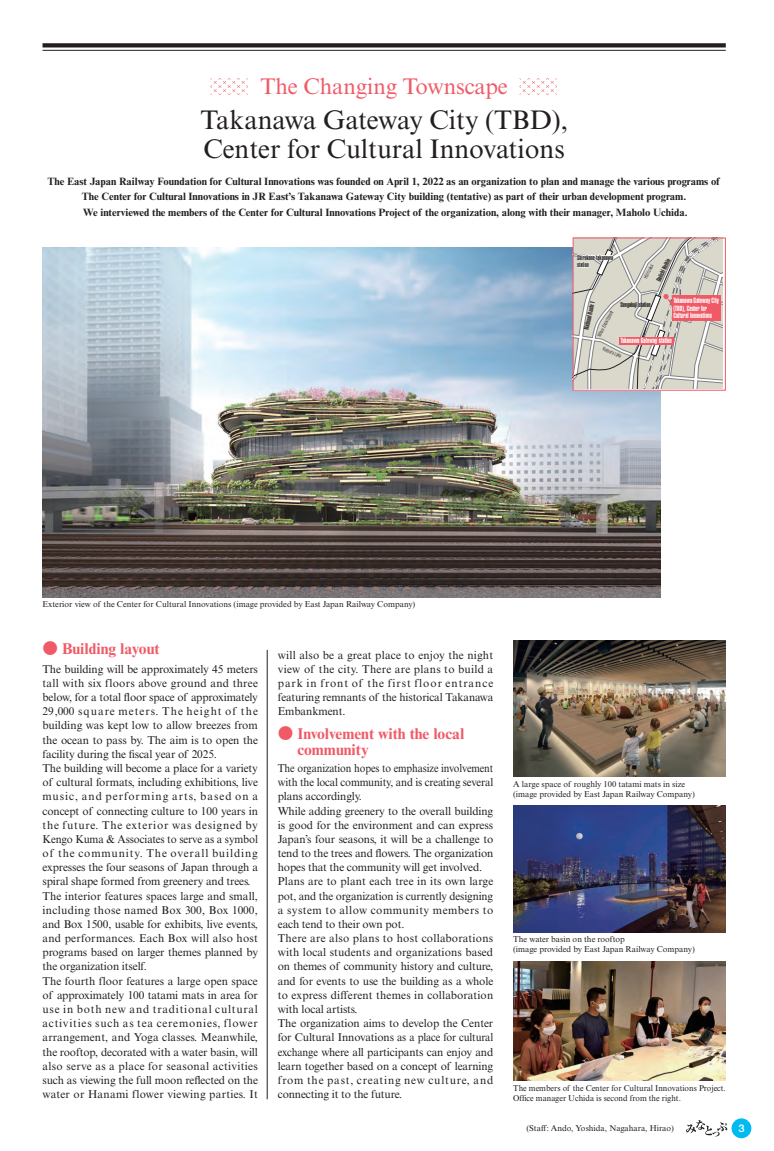
<style>
.page{position:relative;width:774px;height:1151px;background:#fff}
.page>*{position:absolute;margin:0;border:0;box-sizing:border-box;transform-origin:0 0}
.t1{font:26.9px/29.8px "Times New Roman MT Std";letter-spacing:-.005em;color:#231f20}
.t2{font:22.7px "Times New Roman MT Std";letter-spacing:-.005em;color:#f05a67}
.t3{font:700 15.6px/16.3px "Times New Roman MT Std";color:#f05a67}
.t4{font:11.3px/14.2px "Times New Roman MT Std";letter-spacing:-.01em;color:#231f20}
.t5{font:11.3px/14.2px "Times New Roman MT Std";letter-spacing:-.01em;color:#231f20;scale:.91 1}
.t6{font:700 10.6px/15.6px "Times New Roman MT Std";color:#231f20;text-align:center}
.t7{font:500 10.6px "Helvetica Neue LT Std";color:#fff;scale:1.05 1}
.t8{font:8.5px/9.9px "Times New Roman MT Std";color:#231f20}
.t9{font:7.4px/7.4px "Helvetica LT Std Ultra Comp";color:#fff;scale:1.1 1}
.t10{font:6.8px/7.4px "Helvetica LT Std Ultra Comp";color:#231f20;scale:1.1 1}
.t11{font:condensed 4.9px "Helvetica LT Std";color:#231f20;scale:.8 1}
.s1{font-family:"Gothic MB101 Pro De"}
</style>
<div class="page">
<img style="left:43px;top:247px;width:617px;height:350px">
<img style="left:513px;top:806px;width:213px;height:127px">
<img style="left:513px;top:962px;width:213px;height:119px">
<img style="left:513px;top:641px;width:213px;height:136px">
<svg style="left:575px;top:240px;width:148px;height:149px;background:#d3c6bf"></svg>
<div style="left:573px;top:238px;width:153px;height:153px;border:1px solid #f05a67"></div>
<hr style="left:267px;top:650px;width:1px;height:449px;background:#231f20">
<svg style="left:43px;top:43px;width:683px;height:4px;background:#2f2b2c"></svg>
<hr style="left:43px;top:50px;width:683px;height:1px;background:#231f20">
<svg style="left:210px;top:78px;width:38px;height:17px"></svg>
<svg style="left:519px;top:78px;width:38px;height:17px"></svg>
<div style="left:731px;top:1118px;width:20px;height:20px;background:#00baf1;border-radius:50%"></div>
<svg style="left:686px;top:1120px;width:41px;height:16px"></svg>
<h2 class="t2" style="left:260px;top:73px;width:249px">The Changing Townscape</h2>
<h1 class="t1" style="left:200px;top:105px;width:369px">Takanawa Gateway City (TBD),<br>Center for Cultural Innovations</h1>
<p class="t6" style="left:48px;top:173px;width:674px">The East Japan Railway Foundation for Cultural Innovations was founded on April 1, 2022 as an organization to plan and manage the various programs of<br>The Center for Cultural Innovations in JR East’s Takanawa Gateway City building (tentative) as part of their urban development program.<br>We interviewed the members of the Center for Cultural Innovations Project of the organization, along with their manager, Maholo Uchida.</p>
<p class="t10" style="left:577px;top:254px;width:34px">Shirokane-takanawa station</p>
<p class="t10" style="left:655px;top:279px;width:23px;rotate:-64deg">Daiichi Keihin</p>
<p class="t11" style="left:642px;top:276px;width:20px;rotate:-62deg">Hijiri zaka</p>
<p class="t9" style="left:673px;top:297px;width:43px">Takanawa Gateway City (TBD), Center for<br>Cultural Innovations</p>
<p class="t10" style="left:583px;top:329px;width:28px;rotate:-77deg">National Route 1</p>
<p class="t11" style="left:596px;top:335px;width:38px;rotate:-63deg">Nihon Enoki Street</p>
<p class="t10" style="left:620px;top:301px;width:29px">Sengakuji station</p>
<p class="t9" style="left:620px;top:337px;width:48px">Takanawa Gateway station</p>
<p class="t11" style="left:604px;top:346px;width:26px;rotate:22deg">Katsura zaka</p>
<p class="t8" style="left:43px;top:599px;width:374px">Exterior view of the Center for Cultural Innovations (image provided by East Japan Railway Company)</p>
<h3 class="t3" style="left:43px;top:640px;width:119px"><span class="s1">●</span> Building layout</h3>
<p class="t4" style="left:43px;top:662px;width:217px">The building will be approximately 45 meters tall with six floors above ground and three below, for a total floor space of approximately 29,000 square meters. The height of the building was kept low to allow breezes from the ocean to pass by. The aim is to open the facility during the fiscal year of 2025.<br>The building will become a place for a variety of cultural formats, including exhibitions, live music, and performing arts, based on a concept of connecting culture to 100 years in the future. The exterior was designed by Kengo Kuma &amp; Associates to serve as a symbol of the community. The overall building expresses the four seasons of Japan through a spiral shape formed from greenery and trees.<br>The interior features spaces large and small, including those named Box 300, Box 1000, and Box 1500, usable for exhibits, live events, and performances. Each Box will also host programs based on larger themes planned by the organization itself.<br>The fourth floor features a large open space of approximately 100 tatami mats in area for use in both new and traditional cultural activities such as tea ceremonies, flower arrangement, and Yoga classes. Meanwhile, the rooftop, decorated with a water basin, will also serve as a place for seasonal activities such as viewing the full moon reflected on the water or Hanami flower viewing parties. It</p>
<p class="t4" style="left:278px;top:648px;width:217px;text-align:justify">will also be a great place to enjoy the night view of the city. There are plans to build a park in front of the first floor entrance featuring remnants of the historical Takanawa Embankment.</p>
<h3 class="t3" style="left:297px;top:725px;width:168px;text-indent:-19px"><span class="s1">●</span> Involvement with the local community</h3>
<p class="t5" style="left:278px;top:761px;width:238px">The organization hopes to emphasize involvement with the local community, and is creating several plans accordingly.<br>While adding greenery to the overall building is good for the environment and can express Japan’s four seasons, it will be a challenge to tend to the trees and flowers. The organization hopes that the community will get involved.<br>Plans are to plant each tree in its own large pot, and the organization is currently designing a system to allow community members to each tend to their own pot.<br>There are also plans to host collaborations with local students and organizations based on themes of community history and culture, and for events to use the building as a whole to express different themes in collaboration with local artists.<br>The organization aims to develop the Center for Cultural Innovations as a place for cultural exchange where all participants can enjoy and learn together based on a concept of learning from the past, creating new culture, and connecting it to the future.</p>
<p class="t8" style="left:513px;top:779px;width:183px">A large space of roughly 100 tatami mats in size (image provided by East Japan Railway Company)</p>
<p class="t8" style="left:513px;top:934px;width:183px">The water basin on the rooftop<br>(image provided by East Japan Railway Company)</p>
<p class="t8" style="left:513px;top:1083px;width:214px">The members of the Center for Cultural Innovations Project.<br>Office manager Uchida is second from the right.</p>
<p class="t8" style="left:526px;top:1123px;width:149px">(Staff: Ando, Yoshida, Nagahara, Hirao)</p>
<p class="t7" style="left:738px;top:1122px;width:7px">3</p>
</div>
